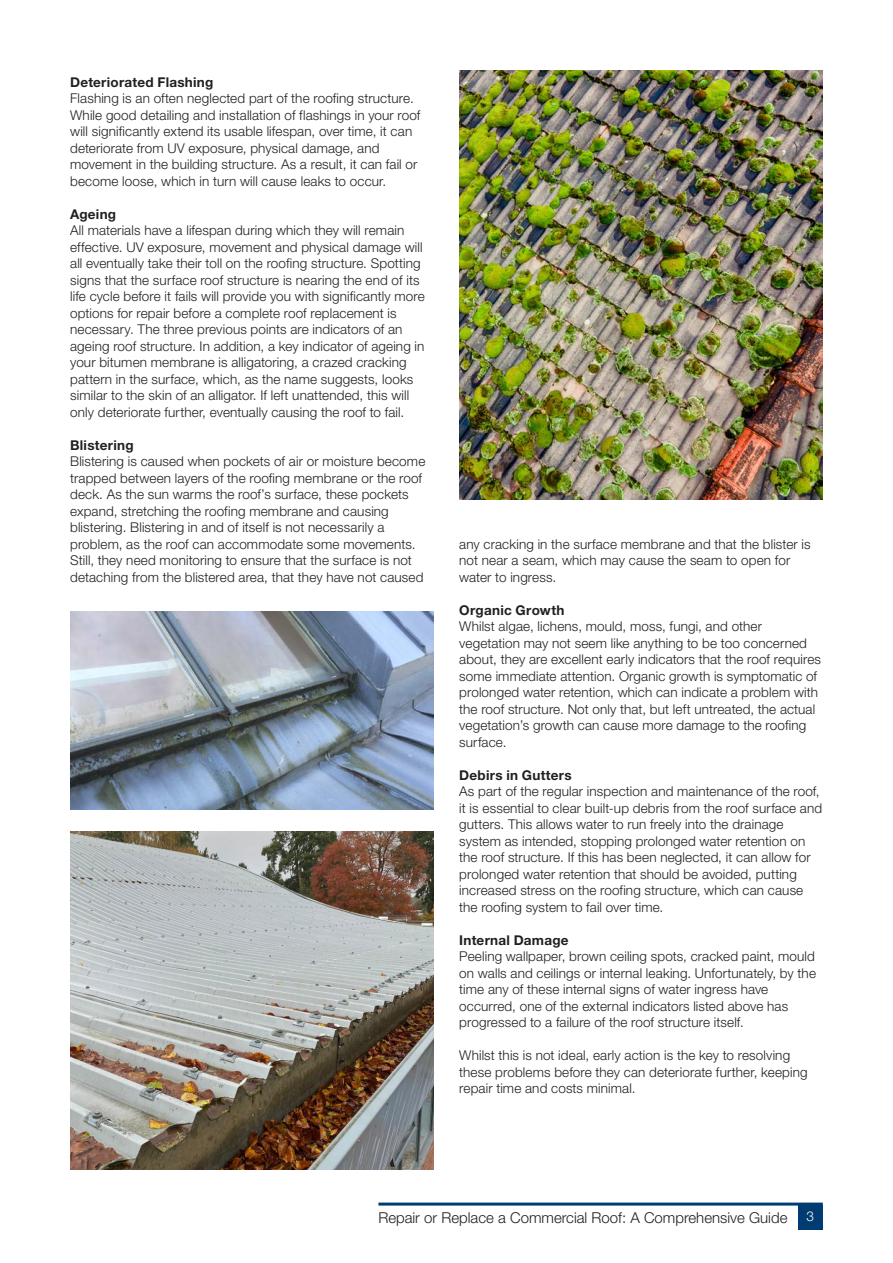
<style>
.page{position:relative;width:893px;height:1263px;background:#fff}
.page>*{position:absolute;margin:0;border:0;box-sizing:border-box;transform-origin:0 0}
.t1{font:300 15px "Helvetica Neue";color:#231f20}
.t2{font:300 13.5px/16.5px "Helvetica Neue";letter-spacing:.01em;color:#231f20}
.t3{font:700 13.5px "Helvetica Neue";letter-spacing:.02em;color:#231f20}
.t4{font:300 13.5px "Helvetica Neue";color:#fff}
</style>
<div class="page">
<div style="left:798px;top:1205px;width:25px;height:25px;background:#003c71"></div>
<hr style="left:378px;top:1202px;width:445px;height:3px;background:#003c71">
<img style="left:70px;top:831px;width:364px;height:338px">
<img style="left:70px;top:611px;width:364px;height:198px">
<img style="left:459px;top:70px;width:363px;height:430px">
<p class="t3" style="left:70px;top:77px;width:145px">Deteriorated Flashing</p>
<p class="t2" style="left:70px;top:91px;width:352px">Flashing is an often neglected part of the roofing structure.<br>While good detailing and installation of flashings in your roof will significantly extend its usable lifespan, over time, it can deteriorate from UV exposure, physical damage, and movement in the building structure. As a result, it can fail or become loose, which in turn will cause leaks to occur.</p>
<p class="t3" style="left:70px;top:209px;width:48px">Ageing</p>
<p class="t2" style="left:70px;top:223px;width:356px">All materials have a lifespan during which they will remain effective. UV exposure, movement and physical damage will all eventually take their toll on the roofing structure. Spotting signs that the surface roof structure is nearing the end of its life cycle before it fails will provide you with significantly more options for repair before a complete roof replacement is necessary. The three previous points are indicators of an ageing roof structure. In addition, a key indicator of ageing in your bitumen membrane is alligatoring, a crazed cracking pattern in the surface, which, as the name suggests, looks similar to the skin of an alligator. If left unattended, this will only deteriorate further, eventually causing the roof to fail.</p>
<p class="t3" style="left:70px;top:440px;width:65px">Blistering</p>
<p class="t2" style="left:70px;top:454px;width:357px">Blistering is caused when pockets of air or moisture become trapped between layers of the roofing membrane or the roof deck. As the sun warms the roof’s surface, these pockets expand, stretching the roofing membrane and causing blistering. Blistering in and of itself is not necessarily a problem, as the roof can accommodate some movements.<br>Still, they need monitoring to ensure that the surface is not detaching from the blistered area, that they have not caused</p>
<p class="t2" style="left:459px;top:537px;width:353px">any cracking in the surface membrane and that the blister is not near a seam, which may cause the seam to open for water to ingress.</p>
<p class="t3" style="left:459px;top:605px;width:107px">Organic Growth</p>
<p class="t2" style="left:459px;top:619px;width:363px">Whilst algae, lichens, mould, moss, fungi, and other vegetation may not seem like anything to be too concerned about, they are excellent early indicators that the roof requires some immediate attention. Organic growth is symptomatic of prolonged water retention, which can indicate a problem with the roof structure. Not only that, but left untreated, the actual vegetation’s growth can cause more damage to the roofing surface.</p>
<p class="t3" style="left:459px;top:770px;width:114px">Debirs in Gutters</p>
<p class="t2" style="left:459px;top:784px;width:364px">As part of the regular inspection and maintenance of the roof, it is essential to clear built-up debris from the roof surface and gutters. This allows water to run freely into the drainage system as intended, stopping prolonged water retention on the roof structure. If this has been neglected, it can allow for prolonged water retention that should be avoided, putting increased stress on the roofing structure, which can cause the roofing system to fail over time.</p>
<p class="t3" style="left:459px;top:935px;width:111px">Internal Damage</p>
<p class="t2" style="left:459px;top:949px;width:358px">Peeling wallpaper, brown ceiling spots, cracked paint, mould on walls and ceilings or internal leaking. Unfortunately, by the time any of these internal signs of water ingress have occurred, one of the external indicators listed above has progressed to a failure of the roof structure itself.</p>
<p class="t2" style="left:459px;top:1048px;width:350px">Whilst this is not ideal, early action is the key to resolving these problems before they can deteriorate further, keeping repair time and costs minimal.</p>
<p class="t1" style="left:378px;top:1212px;width:411px">Repair or Replace a Commercial Roof: A Comprehensive Guide</p>
<p class="t4" style="left:806px;top:1211px;width:9px">3</p>
</div>
